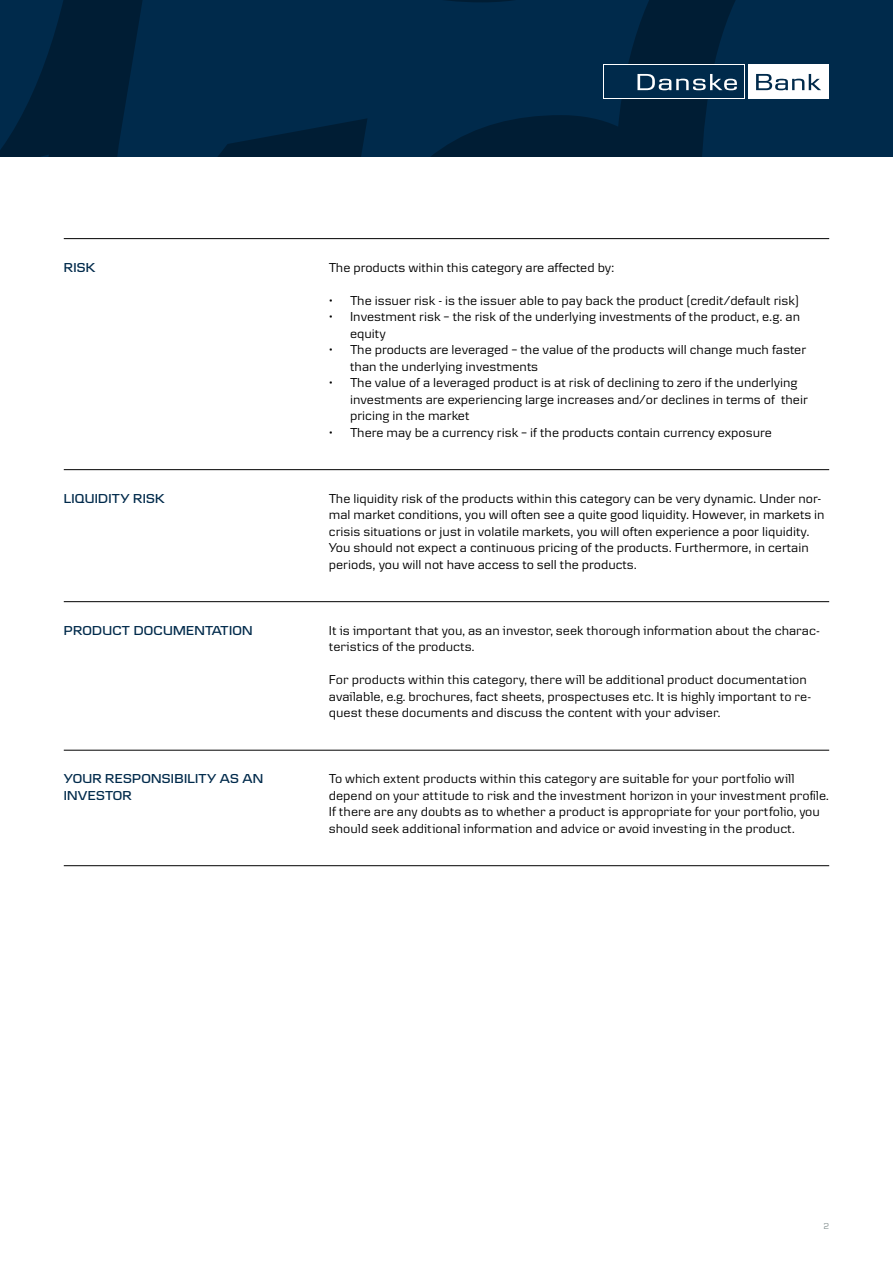
<style>
.page{position:relative;width:893px;height:1263px;background:#fff}
.page>*{position:absolute;margin:0;border:0;box-sizing:border-box;transform-origin:0 0}
.DB_Newsletter_Bodyco{font:13.5px/16.5px "Danske Text";color:#000}
.Bullets{font:13.5px/16.5px "Danske Textv 2";color:#000}
.DB_Newsletter_Bodyco-2{font:13.5px/16.5px "Danske Textv 2";color:#000}
.DB_Newsletter_Subhea{font:600 13.5px/16.5px "Danske Headline";letter-spacing:.02em;color:#002a4b}
.DB_A5_Pagina_White_R{font:9px "Danske Text";color:#869292}
</style>
<div class="page">
<svg style="left:0;top:0;width:893px;height:156px;background:#002645"></svg>
<div style="left:748px;top:64px;width:81px;height:34px;background:#fff"></div>
<svg style="left:603px;top:64px;width:142px;height:34px"></svg>
<div style="left:604px;top:65px;width:140px;height:32px;background:#002a4b"></div>
<svg style="left:637px;top:74px;width:100px;height:16px"></svg>
<svg style="left:756px;top:74px;width:65px;height:16px"></svg>
<hr style="left:64px;top:238px;width:765px;height:1px;background:#000">
<hr style="left:64px;top:469px;width:765px;height:1px;background:#000">
<hr style="left:64px;top:601px;width:765px;height:1px;background:#000">
<hr style="left:64px;top:750px;width:765px;height:1px;background:#000">
<hr style="left:64px;top:865px;width:765px;height:1px;background:#000">
<p class="DB_Newsletter_Subhea" style="left:64px;top:259px;width:33px">RISK</p>
<p class="DB_Newsletter_Bodyco-2" style="left:329px;top:259px;width:287px">The products within this category are affected by:</p>
<p class="Bullets" style="left:329px;top:292px;width:472px">• The issuer risk - is the issuer able to pay back the product (credit/default risk)</p>
<p class="Bullets" style="left:350px;top:308px;width:452px;text-indent:-21px">• Investment risk – the risk of the underlying investments of the product, e.g. an equity</p>
<p class="Bullets" style="left:350px;top:341px;width:458px;text-indent:-21px">• The products are leveraged – the value of the products will change much faster than the underlying investments</p>
<p class="Bullets" style="left:350px;top:374px;width:459px;text-indent:-21px">• The value of a leveraged product is at risk of declining to zero if the underlying investments are experiencing large increases and/or declines in terms of their pricing in the market</p>
<p class="Bullets" style="left:329px;top:424px;width:444px">• There may be a currency risk – if the products contain currency exposure</p>
<p class="DB_Newsletter_Subhea" style="left:64px;top:490px;width:103px">LIQUIDITY RISK</p>
<p class="DB_Newsletter_Bodyco-2" style="left:329px;top:490px;width:497px">The liquidity risk of the products within this category can be very dynamic. Under nor&shy;mal market conditions, you will often see a quite good liquidity. However, in markets in crisis situations or just in volatile markets, you will often experience a poor liquidity.</p>
<p class="DB_Newsletter_Bodyco-2" style="left:329px;top:539px;width:481px">You should not expect a continuous pricing of the products. Furthermore, in certain periods, you will not have access to sell the products.</p>
<p class="DB_Newsletter_Subhea" style="left:64px;top:622px;width:190px">PRODUCT DOCUMENTATION</p>
<p class="DB_Newsletter_Bodyco" style="left:329px;top:622px;width:493px">It is important that you, as an investor, seek thorough information about the charac&shy;teristics of the products.</p>
<p class="DB_Newsletter_Bodyco" style="left:329px;top:671px;width:484px">For products within this category, there will be additional product documentation available, e.g. brochures, fact sheets, prospectuses etc. It is highly important to re&shy;quest these documents and discuss the content with your adviser.</p>
<p class="DB_Newsletter_Subhea" style="left:64px;top:770px;width:201px">YOUR RESPONSIBILITY AS AN<br>INVESTOR</p>
<p class="DB_Newsletter_Bodyco" style="left:329px;top:770px;width:501px">To which extent products within this category are suitable for your portfolio will depend on your attitude to risk and the investment horizon in your investment profile.<br>If there are any doubts as to whether a product is appropriate for your portfolio, you should seek additional information and advice or avoid investing in the product.</p>
<p class="DB_A5_Pagina_White_R" style="left:823px;top:1221px;width:7px">2</p>
</div>
